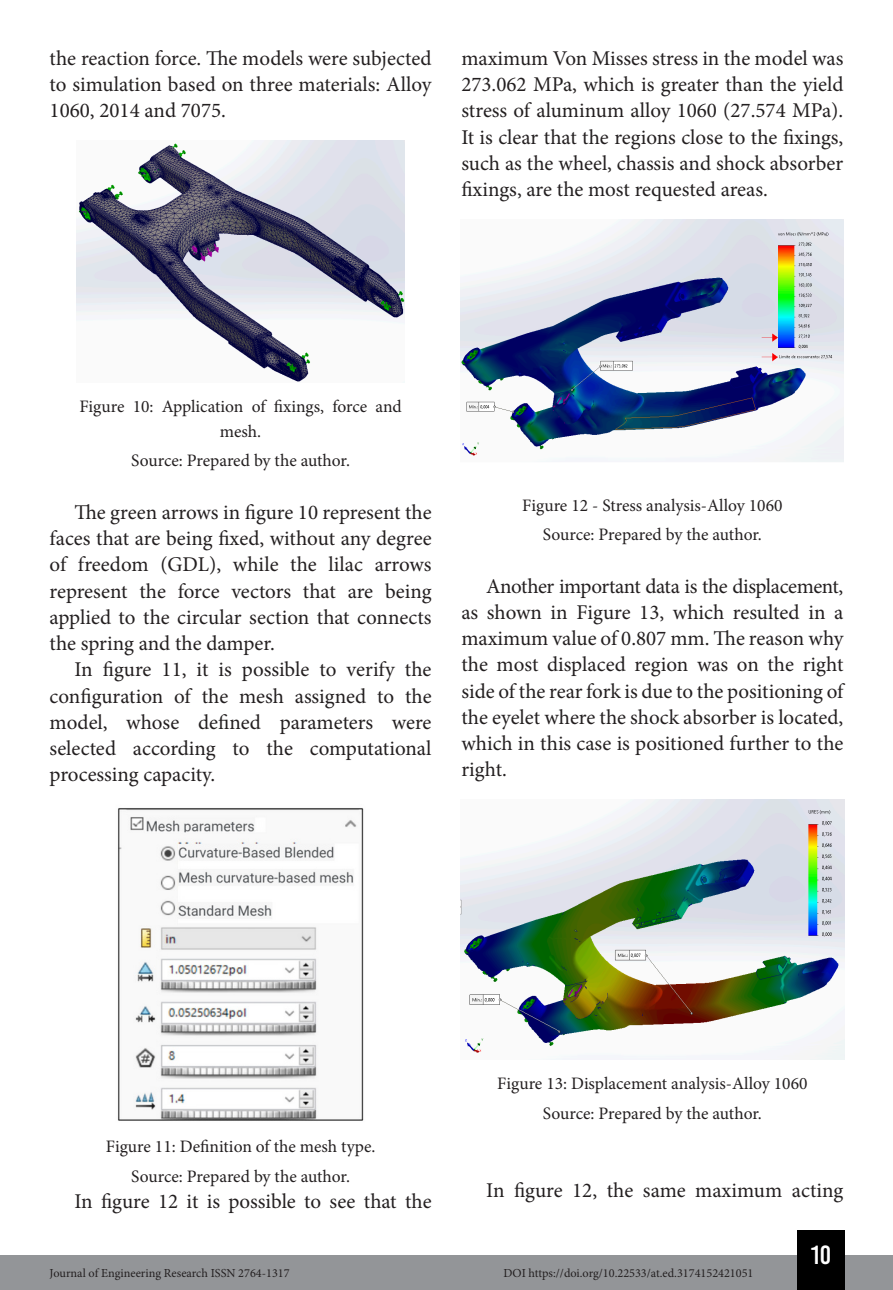
<style>
.page{position:relative;width:893px;height:1290px;background:#fff}
.page>*{position:absolute;margin:0;border:0;box-sizing:border-box;transform-origin:0 0}
.t1{font:26.25px "Bebas Kai";color:#fff}
.TXT{font:21px/26.2px "Minion Pro";color:#231f20;text-align:justify}
.Info_Imagem{font:17.5px/24.5px "Minion Pro";color:#231f20;text-align:center}
.t2{font:12.25px "Minion Pro";color:#231f20}
</style>
<div class="page">
<div style="left:0;top:1255px;width:893px;height:35px;background:#939598"></div>
<div style="left:797px;top:1230px;width:48px;height:60px;background:#000"></div>
<img style="left:77px;top:141px;width:327px;height:242px">
<img style="left:118px;top:808px;width:246px;height:313px">
<img style="left:461px;top:219px;width:383px;height:243px">
<img style="left:460px;top:800px;width:385px;height:260px">
<p class="TXT" style="left:50px;top:45px;width:383px">the reaction force. The models were subjected to simulation based on three materials: Alloy 1060, 2014 and 7075.</p>
<p class="TXT" style="left:461px;top:45px;width:384px">maximum Von Misses stress in the model was 273.062 MPa, which is greater than the yield stress of aluminum alloy 1060 (27.574 MPa).<br>It is clear that the regions close to the fixings, such as the wheel, chassis and shock absorber fixings, are the most requested areas.</p>
<p class="Info_Imagem" style="left:79px;top:395px;width:324px">Figure 10: Application of fixings, force and mesh.</p>
<p class="Info_Imagem" style="left:131px;top:449px;width:220px">Source: Prepared by the author.</p>
<p class="TXT" style="left:50px;top:499px;width:384px;text-indent:25px">The green arrows in figure 10 represent the faces that are being fixed, without any degree of freedom (GDL), while the lilac arrows represent the force vectors that are being applied to the circular section that connects the spring and the damper.</p>
<p class="TXT" style="left:50px;top:657px;width:384px;text-indent:25px">In figure 11, it is possible to verify the configuration of the mesh assigned to the model, whose defined parameters were selected according to the computational processing capacity.</p>
<p class="Info_Imagem" style="left:522px;top:493px;width:262px">Figure 12 - Stress analysis-Alloy 1060</p>
<p class="Info_Imagem" style="left:543px;top:522px;width:220px">Source: Prepared by the author.</p>
<p class="TXT" style="left:461px;top:573px;width:384px;text-indent:25px">Another important data is the displacement, as shown in Figure 13, which resulted in a maximum value of 0.807 mm. The reason why the most displaced region was on the right side of the rear fork is due to the positioning of the eyelet where the shock absorber is located, which in this case is positioned further to the right.</p>
<p class="Info_Imagem" style="left:106px;top:1134px;width:271px">Figure 11: Definition of the mesh type.</p>
<p class="Info_Imagem" style="left:131px;top:1164px;width:220px">Source: Prepared by the author.</p>
<p class="TXT" style="left:74px;top:1188px;width:359px">In figure 12 it is possible to see that the</p>
<p class="Info_Imagem" style="left:497px;top:1071px;width:312px">Figure 13: Displacement analysis-Alloy 1060</p>
<p class="Info_Imagem" style="left:543px;top:1101px;width:220px">Source: Prepared by the author.</p>
<p class="TXT" style="left:486px;top:1178px;width:359px">In figure 12, the same maximum acting</p>
<p class="t1" style="left:811px;top:1241px;width:22px">10</p>
<p class="t2" style="left:50px;top:1265px;width:242px">Journal of Engineering Research ISSN 2764-1317</p>
<p class="t2" style="left:503px;top:1265px;width:252px">DOI https://doi.org/10.22533/at.ed.3174152421051</p>
</div>
